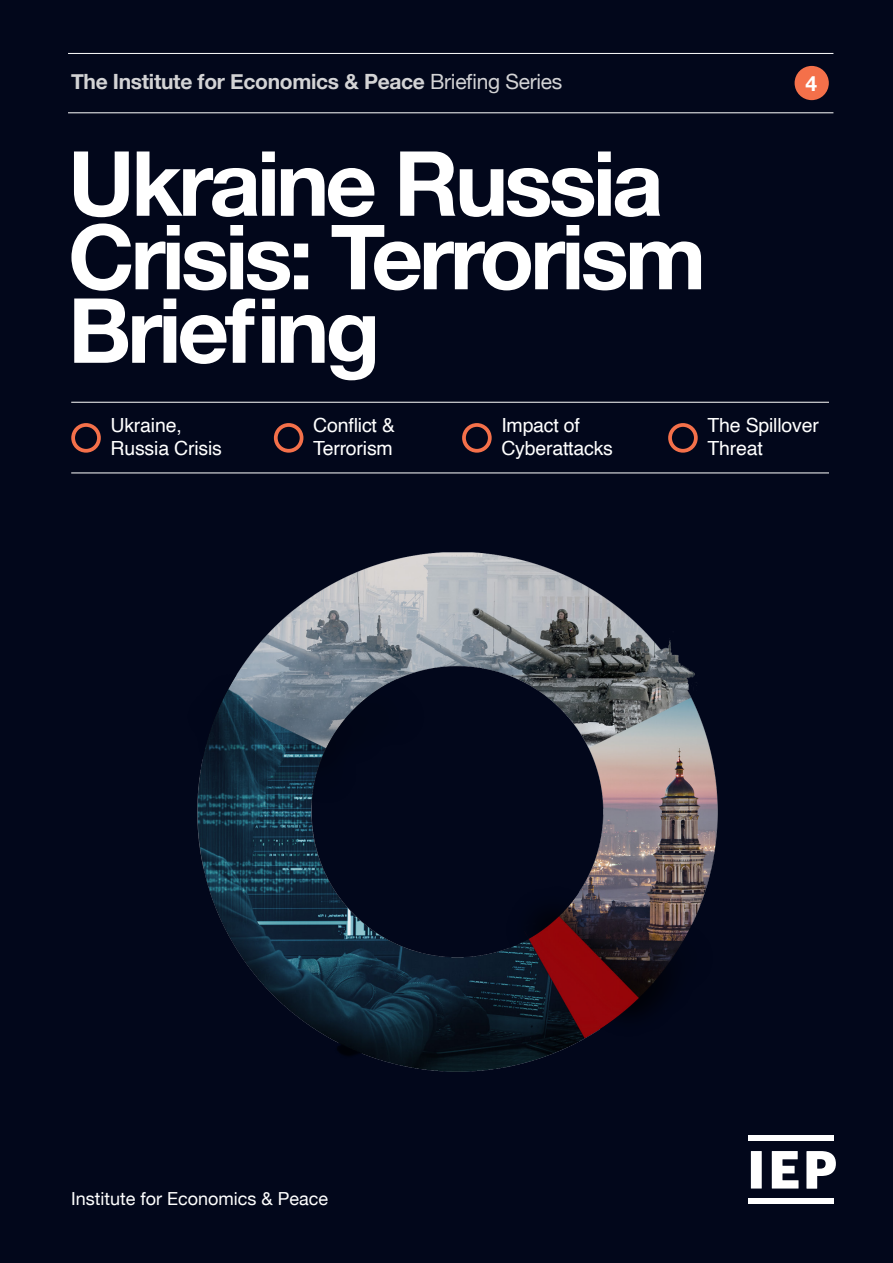
<style>
.page{position:relative;width:893px;height:1263px;background:#fff}
.page>*{position:absolute;margin:0;border:0;box-sizing:border-box;transform-origin:0 0}
.Body_Copy{font:700 90px/73.5px "Helvetica Neue";letter-spacing:-.045em;color:#fff}
.Body_Copy-2{font:700 21px "Helvetica Neue";letter-spacing:-.015em;color:#d3d3d5}
.Body_Copy-3{font:700 21px "Helvetica Neue";color:#fff}
.Body_Copy-4{font:19.5px/22.5px "Helvetica";letter-spacing:-.01em;color:#fff}
.Body_Copy-5{font:18px "Helvetica Neue";color:#fff}
.s1{font-weight:400}
</style>
<div class="page">
<div style="left:0;top:0;width:893px;height:40px;background:#02071b"></div>
<img style="left:0;top:40px;width:893px;height:1223px">
<p class="Body_Copy-2" style="left:71px;top:65px;width:493px">The Institute for Economics &amp; Peace <span class="s1">Briefing Series</span></p>
<p class="Body_Copy-3" style="left:805px;top:67px;width:13px">4</p>
<p class="Body_Copy" style="left:68px;top:149px;width:640px">Ukraine Russia<br>Crisis: Terrorism<br>Briefing</p>
<p class="Body_Copy-4" style="left:111px;top:415px;width:113px">Ukraine,<br>Russia Crisis</p>
<p class="Body_Copy-4" style="left:313px;top:415px;width:83px">Conflict &amp;<br>Terrorism</p>
<p class="Body_Copy-4" style="left:501px;top:415px;width:113px">Impact of<br>Cyberattacks</p>
<p class="Body_Copy-4" style="left:707px;top:415px;width:113px">The Spillover<br>Threat</p>
<p class="Body_Copy-5" style="left:71px;top:1185px;width:259px">Institute for Economics &amp; Peace</p>
</div>
